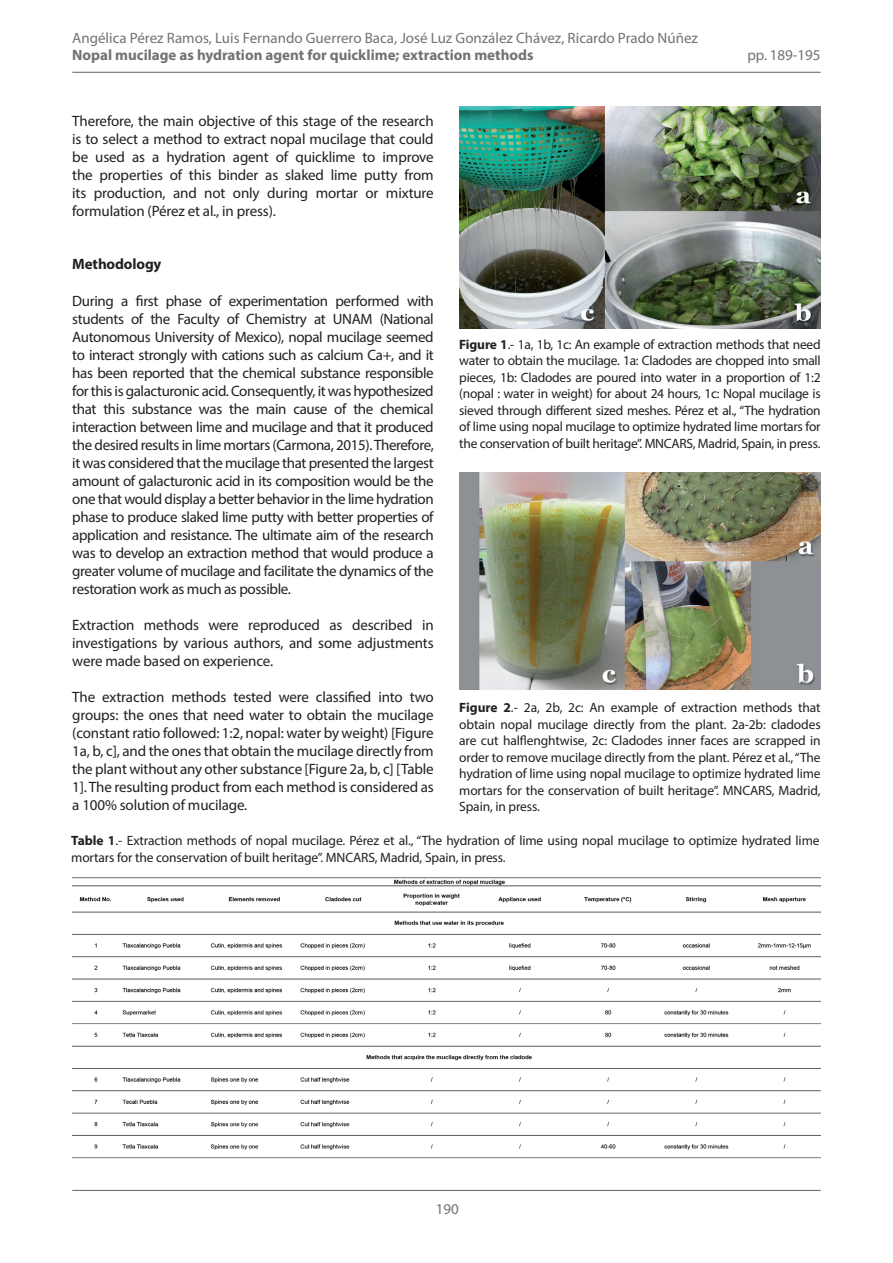
<style>
.page{position:relative;width:893px;height:1263px;background:#fff}
.page>*{position:absolute;margin:0;border:0;box-sizing:border-box;transform-origin:0 0}
.t1{font:15px/18px "Myriad Pro";letter-spacing:-.01em;color:#231f20;text-align:justify}
.t2{font:15px "Myriad Pro";color:#717275}
.t3{font:700 15px "Myriad Pro";color:#717275}
.t4{font:700 15px "Myriad Pro";letter-spacing:-.01em;color:#231f20}
.t5{font:13.5px/16.5px "Myriad Pro";letter-spacing:-.01em;color:#231f20;text-align:justify}
.s1{font-weight:700}
</style>
<div class="page">
<hr style="left:72px;top:72px;width:749px;height:1px;background:#717275">
<hr style="left:72px;top:1190px;width:749px;height:1px;background:#717275">
<img style="left:459px;top:106px;width:362px;height:223px">
<img style="left:459px;top:472px;width:362px;height:217px">
<img style="left:72px;top:877px;width:749px;height:282px">
<p class="t2" style="left:72px;top:29px;width:627px">Angélica Pérez Ramos, Luis Fernando Guerrero Baca, José Luz González Chávez, Ricardo Prado Núñez</p>
<p class="t3" style="left:72px;top:45px;width:463px">Nopal mucilage as hydration agent for quicklime; extraction methods</p>
<p class="t2" style="left:747px;top:45px;width:75px">pp. 189-195</p>
<p class="t1" style="left:72px;top:112px;width:363px">Therefore, the main objective of this stage of the research is to select a method to extract nopal mucilage that could be used as a hydration agent of quicklime to improve the properties of this binder as slaked lime putty from its production, and not only during mortar or mixture formulation (Pérez et al., in press).</p>
<p class="t4" style="left:72px;top:254px;width:91px">Methodology</p>
<p class="t1" style="left:72px;top:292px;width:363px">During a first phase of experimentation performed with students of the Faculty of Chemistry at UNAM (National Autonomous University of Mexico), nopal mucilage seemed to interact strongly with cations such as calcium Ca+, and it has been reported that the chemical substance responsible for this is galacturonic acid. Consequently, it was hypothesized that this substance was the main cause of the chemical interaction between lime and mucilage and that it produced the desired results in lime mortars (Carmona, 2015). Therefore, it was considered that the mucilage that presented the largest amount of galacturonic acid in its composition would be the one that would display a better behavior in the lime hydration phase to produce slaked lime putty with better properties of application and resistance. The ultimate aim of the research was to develop an extraction method that would produce a greater volume of mucilage and facilitate the dynamics of the restoration work as much as possible.</p>
<p class="t1" style="left:72px;top:616px;width:363px">Extraction methods were reproduced as described in investigations by various authors, and some adjustments were made based on experience.</p>
<p class="t1" style="left:72px;top:688px;width:363px">The extraction methods tested were classified into two groups: the ones that need water to obtain the mucilage (constant ratio followed: 1:2, nopal: water by weight) [Figure 1a, b, c], and the ones that obtain the mucilage directly from the plant without any other substance [Figure 2a, b, c] [Table 1]. The resulting product from each method is considered as a 100% solution of mucilage.</p>
<p class="t5" style="left:459px;top:336px;width:363px"><span class="s1">Figure 1</span>.- 1a, 1b, 1c: An example of extraction methods that need water to obtain the mucilage. 1a: Cladodes are chopped into small pieces, 1b: Cladodes are poured into water in a proportion of 1:2 (nopal : water in weight) for about 24 hours, 1c: Nopal mucilage is sieved through different sized meshes. Pérez et al., “The hydration of lime using nopal mucilage to optimize hydrated lime mortars for the conservation of built heritage”. MNCARS, Madrid, Spain, in press.</p>
<p class="t5" style="left:459px;top:699px;width:363px"><span class="s1">Figure 2</span>.- 2a, 2b, 2c: An example of extraction methods that obtain nopal mucilage directly from the plant. 2a-2b: cladodes are cut halflenghtwise, 2c: Cladodes inner faces are scrapped in order to remove mucilage directly from the plant. Pérez et al., “The hydration of lime using nopal mucilage to optimize hydrated lime mortars for the conservation of built heritage”. MNCARS, Madrid, Spain, in press.</p>
<p class="t5" style="left:71px;top:832px;width:750px"><span class="s1">Table 1</span>.- Extraction methods of nopal mucilage. Pérez et al., “The hydration of lime using nopal mucilage to optimize hydrated lime mortars for the conservation of built heritage”. MNCARS, Madrid, Spain, in press.</p>
<p class="t2" style="left:436px;top:1200px;width:25px">190</p>
</div>
